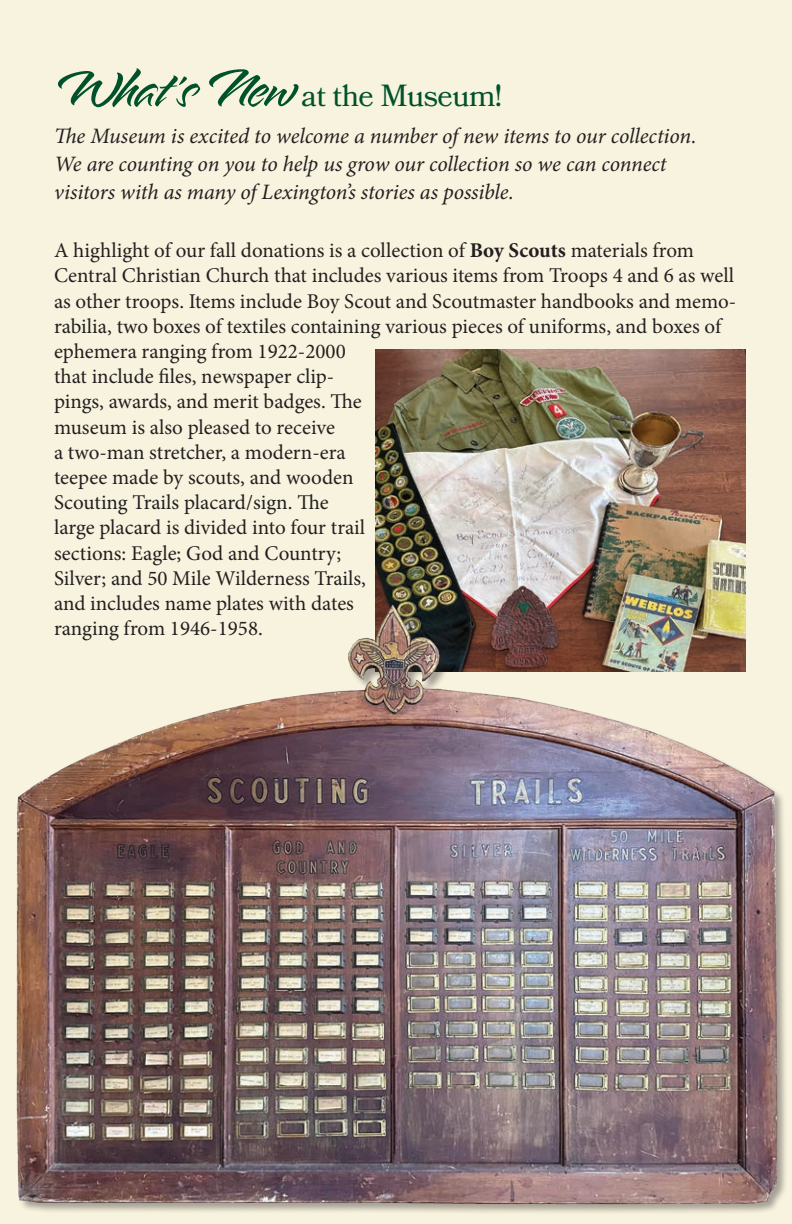
<style>
.page{position:relative;width:792px;height:1224px;background:#f8f3de}
.page>*{position:absolute;margin:0;border:0;box-sizing:border-box;transform-origin:0 0}
.t1{font:30.6px "Bookmania";letter-spacing:-.02em;color:#00522b}
.t2{font:italic 22px/28px "Minion Pro";letter-spacing:-.01em;color:#231f20}
.t3{font:21px/25.2px "Minion Pro";color:#231f20}
.s1{font-family:"Alpine Script";font-size:65.4px}
.s2{font-weight:700}
</style>
<div class="page">
<img style="left:376px;top:349px;width:369px;height:241px">
<img style="left:16px;top:590px;width:770px;height:623px">
<h1 class="t1" style="left:54px;top:78px;width:450px"><span class="s1">What’s New</span> at the Museum!</h1>
<p class="t2" style="left:54px;top:122px;width:644px">The Museum is excited to welcome a number of new items to our collection.<br>We are counting on you to help us grow our collection so we can connect visitors with as many of Lexington’s stories as possible.</p>
<p class="t3" style="left:54px;top:238px;width:684px">A highlight of our fall donations is a collection of <span class="s2">Boy Scouts</span> materials from Central Christian Church that includes various items from Troops 4 and 6 as well as other troops. Items include Boy Scout and Scoutmaster handbooks and memo&shy;rabilia, two boxes of textiles containing various pieces of uniforms, and boxes of ephemera ranging from 1922-2000<br>that include files, newspaper clip-<br>pings, awards, and merit badges. The<br>museum is also pleased to receive<br>a two-man stretcher, a modern-era<br>teepee made by scouts, and wooden<br>Scouting Trails placard/sign. The<br>large placard is divided into four trail<br>sections: Eagle; God and Country;<br>Silver; and 50 Mile Wilderness Trails,<br>and includes name plates with dates<br>ranging from 1946-1958.</p>
</div>
